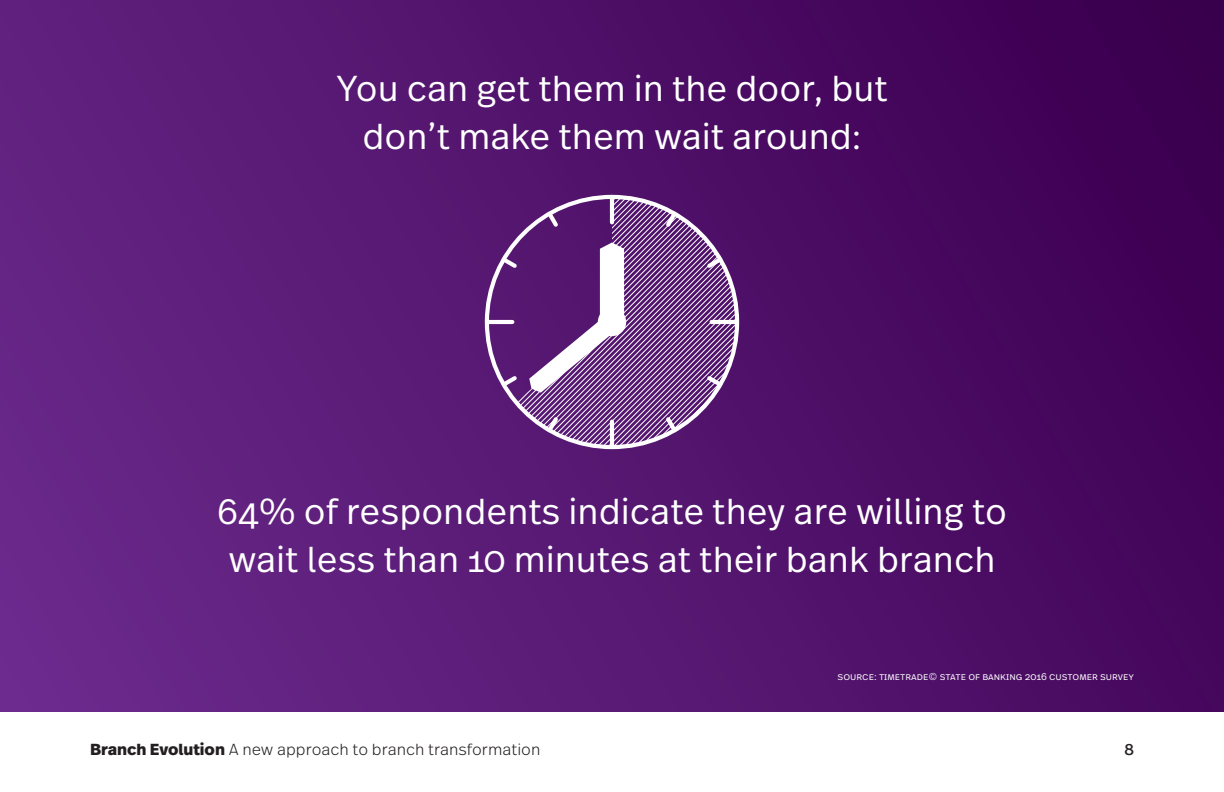
<style>
.page{position:relative;width:1224px;height:792px;background:#fff}
.page>*{position:absolute;margin:0;border:0;box-sizing:border-box;transform-origin:0 0}
.t1{font:300 36px/48px "Real Text Pro";color:#fff;text-align:center}
.t2{font:300 16px "Real Text Pro";color:#231f20}
.t3{font:16px "Real Text Pro";color:#231f20}
.t4{font:300 10px "Real Text Pro";color:#fff}
.s1{font-weight:800}
</style>
<div class="page">
<div style="left:0;top:0;width:1224px;height:712px;background:linear-gradient(to right,#672787,#3f0155)"></div>
<hr style="left:487px;top:320px;width:25px;height:4px;background:#fff">
<svg style="left:498px;top:197px;width:239px;height:250px;background:#7c4e90"></svg>
<p class="t1" style="left:336px;top:63px;width:553px">You can get them in the door, but don’t make them wait around:</p>
<p class="t1" style="left:217px;top:486px;width:791px">64% of respondents indicate they are willing to wait less than 10 minutes at their bank branch</p>
<p class="t4" style="left:838px;top:670px;width:298px">Source: TimeTrade© state of banking 2016 customer survey</p>
<p class="t2" style="left:90px;top:738px;width:452px"><span class="s1">Branch Evolution</span> A new approach to branch transformation</p>
<p class="t3" style="left:1124px;top:739px;width:11px">8</p>
</div>
